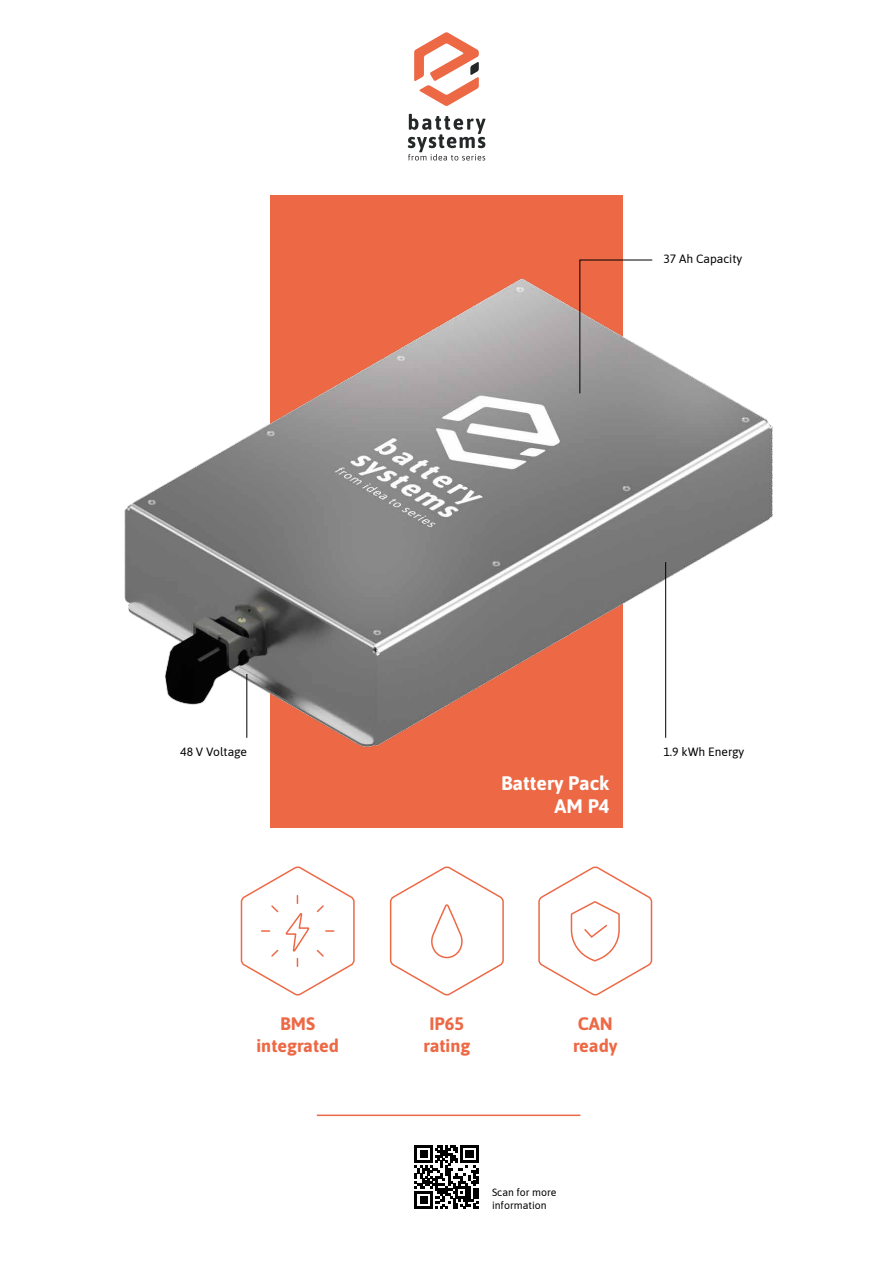
<style>
.page{position:relative;width:893px;height:1263px;background:#fff}
.page>*{position:absolute;margin:0;border:0;box-sizing:border-box;transform-origin:0 0}
.t1{font:700 19.5px/23.4px "Asap";color:#fff;text-align:right}
.t2{font:700 18px/21.6px "Asap";color:#ed6946;text-align:center}
.t3{font:12px "Asap";color:#000}
.t4{font:10.5px/12.6px "Asap";color:#000}
</style>
<div class="page">
<div style="left:270px;top:195px;width:353px;height:632px;background:#ed6946"></div>
<img style="left:124px;top:259px;width:649px;height:488px">
<hr style="left:317px;top:1114px;width:263px;height:2px;background:#ed6946">
<hr style="left:663px;top:274px;width:109px;height:1px;background:#fff">
<svg style="left:579px;top:260px;width:74px;height:134px"></svg>
<hr style="left:665px;top:562px;width:1px;height:176px;background:#000">
<hr style="left:247px;top:674px;width:1px;height:64px;background:#000">
<svg style="left:240px;top:866px;width:115px;height:130px"></svg>
<svg style="left:389px;top:866px;width:115px;height:130px"></svg>
<svg style="left:538px;top:866px;width:115px;height:130px"></svg>
<svg style="left:414px;top:32px;width:65px;height:74px"></svg>
<svg style="left:408px;top:114px;width:77px;height:47px"></svg>
<svg style="left:415px;top:1145px;width:63px;height:64px"></svg>
<p class="t3" style="left:663px;top:251px;width:80px">37 Ah Capacity</p>
<p class="t3" style="left:180px;top:743px;width:68px">48 V Voltage</p>
<p class="t3" style="left:663px;top:743px;width:82px">1.9 kWh Energy</p>
<h2 class="t2" style="left:257px;top:1012px;width:84px">BMS integrated</h2>
<h1 class="t1" style="left:501px;top:771px;width:110px">Battery Pack<br>AM P4</h1>
<h2 class="t2" style="left:423px;top:1012px;width:48px">IP65 rating</h2>
<h2 class="t2" style="left:573px;top:1012px;width:46px;text-align:left">CAN ready</h2>
<p class="t4" style="left:492px;top:1186px;width:66px">Scan for more information</p>
</div>
